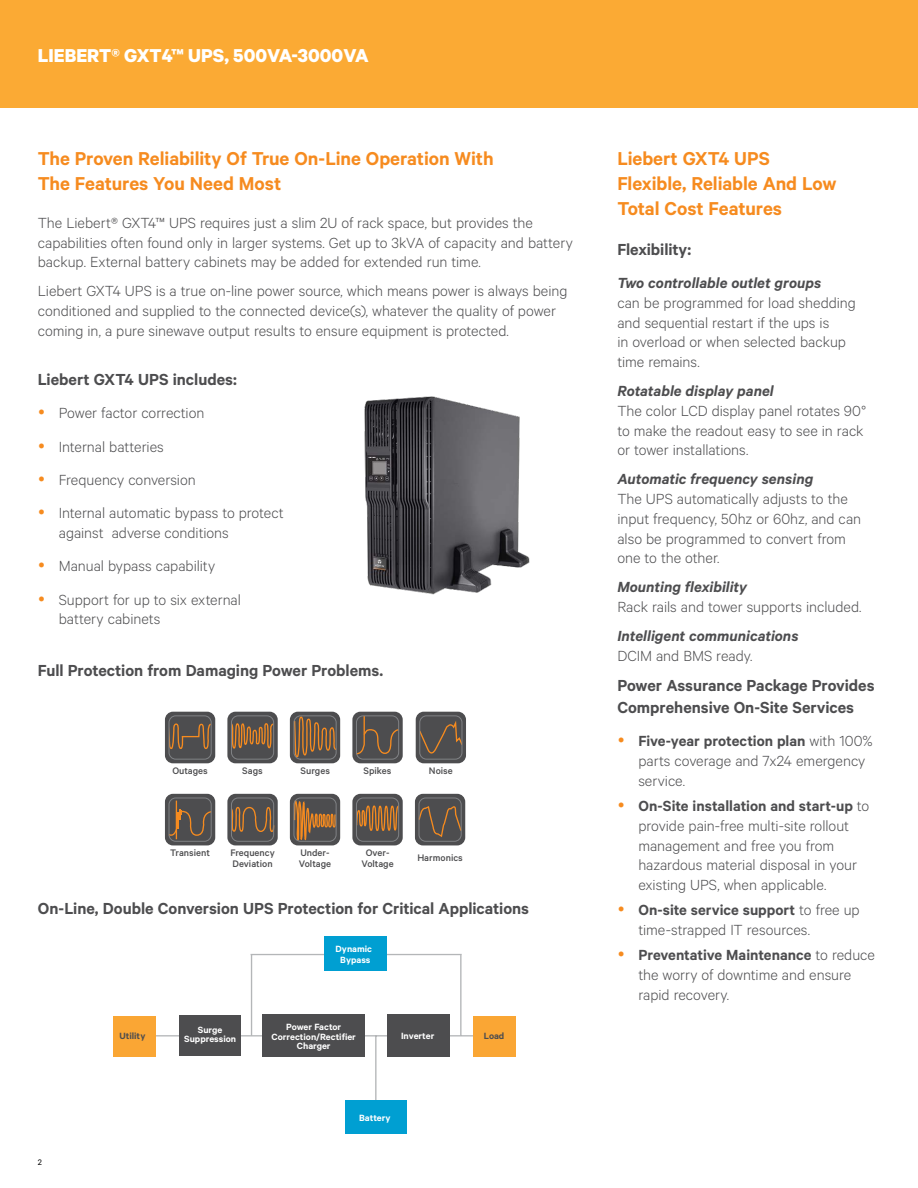
<style>
.page{position:relative;width:918px;height:1188px;background:#fff}
.page>*{position:absolute;margin:0;border:0;box-sizing:border-box;transform-origin:0 0}
.t1{font:600 21px/25.2px "Calibre";letter-spacing:-.005em;color:#f68b1f}
.t2{font:700 21px "Calibre";color:#fff}
.t3{font:600 18px/21.6px "Calibre";letter-spacing:-.005em;color:#4d4d4f}
.t4{font:300 16.5px/19.8px "Calibre";color:#4d4d4f}
.t5{font:italic 600 16.5px "Calibre";color:#4d4d4f}
.t6{font:500 10.65px/11.1px "Calibre";color:#4d4d4f}
.t7{font:600 10.2px/9.4px "Calibre";color:#fff;text-align:center}
.t8{font:600 10.2px "Calibre";color:#4d4d4f}
.t9{font:9px "Calibre";color:#000}
.s1{font-weight:600}
</style>
<div class="page">
<div style="left:0;top:0;width:918px;height:108px;background:#fbaa34"></div>
<hr style="left:133px;top:1035px;width:355px;height:1px;background:#b4b6b8">
<hr style="left:251px;top:955px;width:1px;height:80px;background:#b4b6b8">
<hr style="left:460px;top:955px;width:2px;height:81px;background:#b4b6b8">
<hr style="left:375px;top:1035px;width:2px;height:71px;background:#b4b6b8">
<hr style="left:251px;top:954px;width:211px;height:1px;background:#b4b6b8">
<div style="left:473px;top:1016px;width:42px;height:41px;background:#faa634"></div>
<div style="left:113px;top:1016px;width:42px;height:41px;background:#faa634"></div>
<div style="left:179px;top:1015px;width:62px;height:41px;background:#4d4d4f"></div>
<div style="left:387px;top:1015px;width:63px;height:42px;background:#4d4d4f"></div>
<div style="left:262px;top:1015px;width:103px;height:42px;background:#4d4d4f"></div>
<div style="left:345px;top:1101px;width:62px;height:33px;background:#009fd2"></div>
<div style="left:324px;top:937px;width:63px;height:34px;background:#009fd2"></div>
<img style="left:364px;top:396px;width:166px;height:199px">
<svg style="left:165px;top:712px;width:50px;height:51px"></svg>
<svg style="left:169px;top:716px;width:42px;height:43px;background:#625549"></svg>
<div style="left:169px;top:716px;width:42px;height:43px;border:1px solid #808285;border-radius:7px"></div>
<div style="left:165px;top:794px;width:50px;height:51px;background:#4d4d4f;border-radius:8px"></div>
<hr style="left:176px;top:801px;width:1px;height:38px;background:#f68b1f">
<svg style="left:168px;top:809px;width:45px;height:37px"></svg>
<div style="left:169px;top:798px;width:42px;height:44px;border:1px solid #808285;border-radius:7px"></div>
<div style="left:227px;top:712px;width:51px;height:51px;background:#4d4d4f;border-radius:8px"></div>
<svg style="left:233px;top:723px;width:39px;height:26px"></svg>
<div style="left:231px;top:716px;width:43px;height:43px;border:1px solid #808285;border-radius:7px"></div>
<div style="left:227px;top:794px;width:51px;height:51px;background:#4d4d4f;border-radius:8px"></div>
<svg style="left:233px;top:806px;width:42px;height:26px"></svg>
<div style="left:231px;top:798px;width:43px;height:44px;border:1px solid #808285;border-radius:7px"></div>
<div style="left:290px;top:712px;width:50px;height:51px;background:#4d4d4f;border-radius:8px"></div>
<div style="left:290px;top:794px;width:50px;height:51px;background:#4d4d4f;border-radius:8px"></div>
<svg style="left:293px;top:716px;width:45px;height:130px"></svg>
<div style="left:294px;top:798px;width:42px;height:44px;border:1px solid #808285;border-radius:7px"></div>
<div style="left:352px;top:712px;width:51px;height:51px;background:#4d4d4f;border-radius:8px"></div>
<svg style="left:356px;top:715px;width:43px;height:40px"></svg>
<div style="left:356px;top:716px;width:43px;height:43px;border:1px solid #808285;border-radius:7px"></div>
<div style="left:352px;top:794px;width:51px;height:51px;background:#4d4d4f;border-radius:8px"></div>
<svg style="left:358px;top:805px;width:39px;height:26px"></svg>
<div style="left:356px;top:798px;width:43px;height:44px;border:1px solid #808285;border-radius:7px"></div>
<div style="left:415px;top:794px;width:50px;height:51px;background:#4d4d4f;border-radius:8px"></div>
<svg style="left:418px;top:804px;width:44px;height:33px"></svg>
<div style="left:419px;top:798px;width:42px;height:44px;border:1px solid #808285;border-radius:7px"></div>
<svg style="left:416px;top:712px;width:50px;height:51px"></svg>
<svg style="left:420px;top:718px;width:42px;height:39px"></svg>
<div style="left:420px;top:716px;width:42px;height:43px;border:1px solid #808285;border-radius:7px"></div>
<div style="left:294px;top:716px;width:42px;height:43px;border:1px solid #808285;border-radius:7px"></div>
<p class="t2" style="left:38px;top:43px;width:332px">LIEBERT® GXT4™ UPS, 500VA-3000VA</p>
<p class="t1" style="left:38px;top:145px;width:457px">The Proven Reliability Of True On-Line Operation With<br>The Features You Need Most</p>
<p class="t4" style="left:38px;top:212px;width:537px">The Liebert® GXT4™ UPS requires just a slim 2U of rack space, but provides the capabilities often found only in larger systems. Get up to 3kVA of capacity and battery backup. External battery cabinets may be added for extended run time.</p>
<p class="t4" style="left:38px;top:280px;width:531px">Liebert GXT4 UPS is a true on-line power source, which means power is always being conditioned and supplied to the connected device(s), whatever the quality of power coming in, a pure sinewave output results to ensure equipment is protected.</p>
<p class="t3" style="left:38px;top:368px;width:201px">Liebert GXT4 UPS includes:</p>
<p class="t4" style="left:59px;top:396px;width:226px;line-height:33.3px">Power factor correction<br>Internal batteries<br>Frequency conversion<br>Internal automatic bypass to protect</p>
<p class="t4" style="left:59px;top:516px;width:184px;line-height:33.3px">against adverse conditions<br>Manual bypass capability<br>Support for up to six external</p>
<p class="t4" style="left:59px;top:609px;width:103px">battery cabinets</p>
<p class="t3" style="left:38px;top:659px;width:347px">Full Protection from Damaging Power Problems.</p>
<p class="t6" style="left:172px;top:765px;width:37px">Outages</p>
<p class="t6" style="left:242px;top:765px;width:22px">Sags</p>
<p class="t6" style="left:301px;top:765px;width:31px">Surges</p>
<p class="t6" style="left:364px;top:765px;width:29px">Spikes</p>
<p class="t6" style="left:429px;top:765px;width:25px">Noise</p>
<p class="t6" style="left:170px;top:847px;width:41px">Transient</p>
<p class="t6" style="left:230px;top:847px;width:46px">Frequency<br>Deviation</p>
<p class="t6" style="left:299px;top:847px;width:34px">Under-<br>Voltage</p>
<p class="t6" style="left:361px;top:847px;width:34px;text-align:center">Over-<br>Voltage</p>
<p class="t6" style="left:417px;top:852px;width:47px">Harmonics</p>
<p class="t3" style="left:38px;top:897px;width:493px">On-Line, Double Conversion UPS Protection for Critical Applications</p>
<p class="t7" style="left:336px;top:943px;width:38px;line-height:10.8px">Dynamic<br>Bypass</p>
<p class="t7" style="left:184px;top:1025px;width:53px">Surge<br>Suppression</p>
<p class="t7" style="left:271px;top:1022px;width:86px">Power Factor<br>Correction/Rectifier<br>Charger</p>
<p class="t7" style="left:401px;top:1031px;width:35px">Inverter</p>
<p class="t8" style="left:119px;top:1030px;width:28px">Utility</p>
<p class="t8" style="left:484px;top:1030px;width:22px">Load</p>
<p class="t9" style="left:38px;top:1157px;width:6px">2</p>
<p class="t7" style="left:359px;top:1112px;width:33px">Battery</p>
<p class="t1" style="left:617px;top:145px;width:221px">Liebert GXT4 UPS<br>Flexible, Reliable And Low<br>Total Cost Features</p>
<p class="t3" style="left:617px;top:238px;width:75px">Flexibility:</p>
<p class="t5" style="left:617px;top:273px;width:205px">Two controllable outlet groups</p>
<p class="t4" style="left:617px;top:292px;width:240px">can be programmed for load shedding and sequential restart if the ups is<br>in overload or when selected backup time remains.</p>
<p class="t5" style="left:617px;top:381px;width:158px">Rotatable display panel</p>
<p class="t4" style="left:617px;top:400px;width:250px">The color LCD display panel rotates 90° to make the readout easy to see in rack or tower installations.</p>
<p class="t5" style="left:617px;top:469px;width:197px">Automatic frequency sensing</p>
<p class="t4" style="left:617px;top:488px;width:245px">The UPS automatically adjusts to the input frequency, 50hz or 60hz, and can also be programmed to convert from one to the other.</p>
<p class="t5" style="left:617px;top:577px;width:131px">Mounting flexibility</p>
<p class="t4" style="left:617px;top:596px;width:246px">Rack rails and tower supports included.</p>
<p class="t5" style="left:617px;top:626px;width:183px">Intelligent communications</p>
<p class="t4" style="left:617px;top:645px;width:137px">DCIM and BMS ready.</p>
<p class="t3" style="left:617px;top:674px;width:259px">Power Assurance Package Provides<br>Comprehensive On-Site Services</p>
<p class="t4" style="left:638px;top:730px;width:236px"><span class="s1">Five-year protection plan</span> with 100% parts coverage and 7x24 emergency service.</p>
<p class="t4" style="left:638px;top:795px;width:232px"><span class="s1">On-Site installation and start-up</span> to provide pain-free multi-site rollout management and free you from hazardous material disposal in your existing UPS, when applicable.</p>
<p class="t4" style="left:638px;top:900px;width:223px"><span class="s1">On-site service support</span> to free up time-strapped IT resources.</p>
<p class="t4" style="left:638px;top:945px;width:238px"><span class="s1">Preventative Maintenance</span> to reduce the worry of downtime and ensure rapid recovery.</p>
</div>
